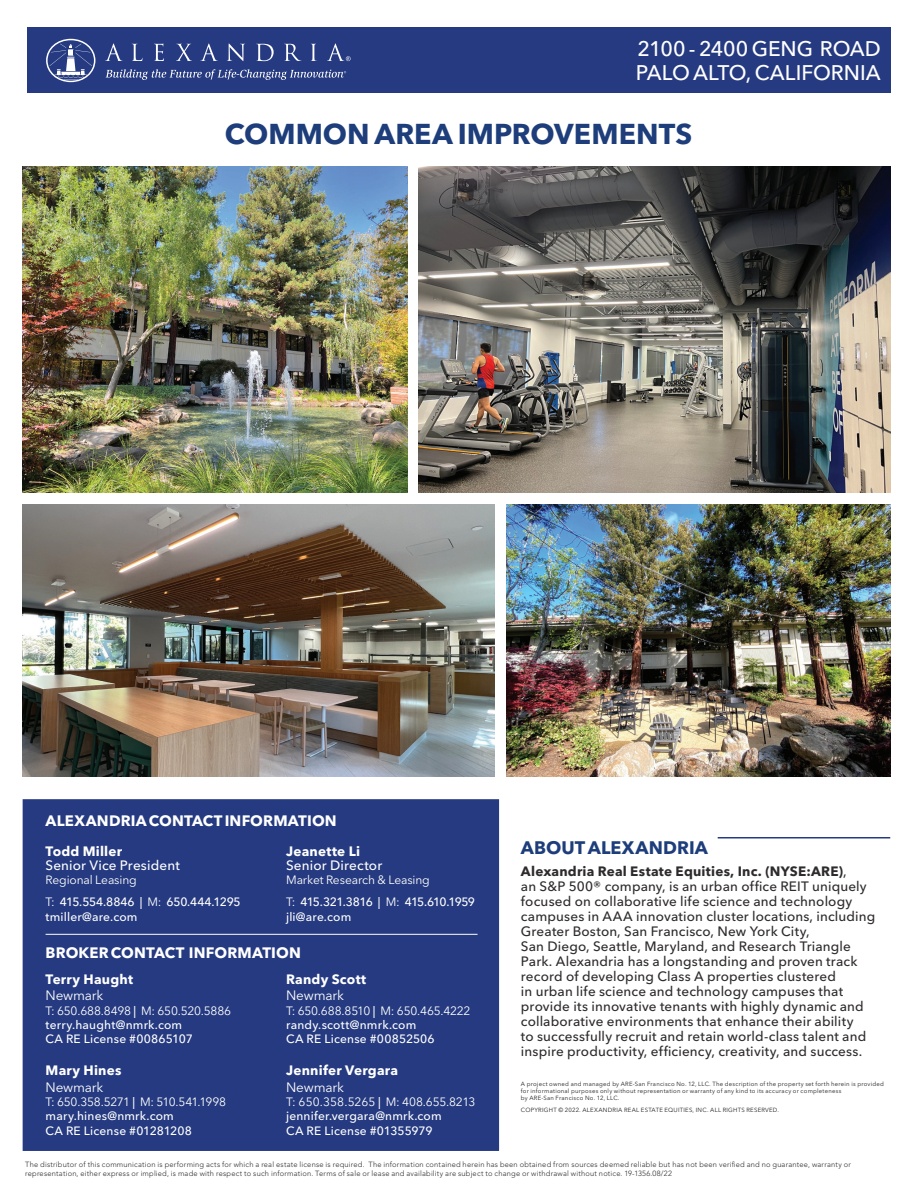
<style>
.page{position:relative;width:918px;height:1188px;background:#fff}
.page>*{position:absolute;margin:0;border:0;box-sizing:border-box;transform-origin:0 0}
.t1{font:700 28.5px "Avenir Next LT Pro";color:#1d3d7b}
.t2{font:500 21px/24px "Avenir Next LT Pro";color:#fff}
.t3{font:700 18px "Avenir Next LT Pro";letter-spacing:.005em;color:#1d3d7b}
.t4{font:700 15px "Avenir Next LT Pro";letter-spacing:.01em;color:#fff}
.t5{font:500 13.5px/15px "Avenir Next LT Pro";letter-spacing:.01em;color:#2e2b2c}
.t6{font:700 13.5px "Avenir Next LT Pro";letter-spacing:.015em;color:#fff}
.t7{font:500 13.5px "Avenir Next LT Pro";letter-spacing:.01em;color:#fff}
.t8{font:13.5px "Avenir Next LT Pro";letter-spacing:-.015em;color:#fff}
.t9{font:500 12px/14.4px "Avenir Next LT Pro";letter-spacing:.015em;color:#fff}
.t10{font:12px/21.8px "Avenir Next LT Pro";letter-spacing:-.01em;color:#fff}
.t11{font:500 12px/21.8px "Avenir Next LT Pro";letter-spacing:-.02em;color:#fff}
.t12{font:300 7.5px/9px "Avenir LT Std";letter-spacing:.025em;color:#2e2b2c}
.t13{font:6px/7.2px "Avenir Next LT Pro";letter-spacing:.035em;color:#231f20}
.s1{font-weight:700}
.s2{font-weight:400}
.s3{font-weight:500}
</style>
<div class="page">
<div style="left:27px;top:28px;width:863px;height:65px;background:#253a80"></div>
<img style="left:419px;top:166px;width:471px;height:326px">
<img style="left:23px;top:504px;width:471px;height:273px">
<img style="left:506px;top:504px;width:385px;height:273px">
<img style="left:23px;top:166px;width:384px;height:326px">
<div style="left:23px;top:799px;width:476px;height:352px;background:#253a80"></div>
<hr style="left:46px;top:934px;width:432px;height:1px;background:#fff">
<hr style="left:718px;top:837px;width:172px;height:1px;background:#253a80">
<svg style="left:46px;top:39px;width:49px;height:43px"></svg>
<svg style="left:105px;top:43px;width:246px;height:18px"></svg>
<svg style="left:106px;top:69px;width:240px;height:11px"></svg>
<h2 class="t2" style="left:636px;top:37px;width:246px">2100 - 2400 GENG ROAD<br>PALO ALTO, CALIFORNIA</h2>
<h1 class="t1" style="left:225px;top:117px;width:469px">COMMON AREA IMPROVEMENTS</h1>
<p class="t4" style="left:46px;top:812px;width:293px">ALEXANDRIA CONTACT INFORMATION</p>
<h3 class="t3" style="left:521px;top:837px;width:189px">ABOUT ALEXANDRIA</h3>
<p class="t5" style="left:521px;top:864px;width:356px"><span class="s1">Alexandria Real Estate Equities, Inc. (NYSE:ARE)</span>,<br>an S&amp;P 500® company, is an urban office REIT uniquely focused on collaborative life science and technology campuses in AAA innovation cluster locations, including Greater Boston, San Francisco, New York City,<br>San Diego, Seattle, Maryland, and Research Triangle Park. Alexandria has a longstanding and proven track record of developing Class A properties clustered<br>in urban life science and technology campuses that provide its innovative tenants with highly dynamic and collaborative environments that enhance their ability<br>to successfully recruit and retain world-class talent and inspire productivity, efficiency, creativity, and success.</p>
<p class="t13" style="left:521px;top:1080px;width:365px">A project owned and managed by ARE-San Francisco No. 12, LLC. The description of the property set forth herein is provided for informational purposes only without representation or warranty of any kind to its accuracy or completeness<br>by ARE-San Francisco No. 12, LLC.</p>
<p class="t13" style="left:521px;top:1106px;width:260px">COPYRIGHT © 2022. ALEXANDRIA REAL ESTATE EQUITIES, INC. ALL RIGHTS RESERVED.</p>
<p class="t6" style="left:46px;top:842px;width:78px">Todd Miller</p>
<p class="t7" style="left:46px;top:858px;width:136px">Senior Vice President</p>
<p class="t11" style="left:46px;top:869px;width:197px"><span class="s2">Regional Leasing<br>T:</span> 415.554.8846 | <span class="s2">M:</span> 650.444.1295</p>
<p class="t9" style="left:46px;top:909px;width:94px">tmiller@are.com</p>
<p class="t6" style="left:286px;top:842px;width:75px">Jeanette Li</p>
<p class="t7" style="left:286px;top:858px;width:98px">Senior Director</p>
<p class="t10" style="left:286px;top:869px;width:190px">Market Research &amp; Leasing<br>T: <span class="s3">415.321.3816 |</span> M: <span class="s3">415.610.1959</span></p>
<p class="t9" style="left:286px;top:909px;width:67px">jli@are.com</p>
<p class="t4" style="left:46px;top:944px;width:257px">BROKER CONTACT INFORMATION</p>
<p class="t6" style="left:286px;top:971px;width:82px">Randy Scott</p>
<p class="t8" style="left:286px;top:988px;width:59px">Newmark</p>
<p class="t9" style="left:286px;top:1003px;width:186px"><span class="s2">T: 650.688.8510</span> | <span class="s2">M: 650.465.4222 </span>randy.scott@nmrk.com<br>CA RE License #00852506</p>
<p class="t6" style="left:286px;top:1062px;width:114px">Jennifer Vergara</p>
<p class="t8" style="left:286px;top:1079px;width:59px">Newmark</p>
<p class="t9" style="left:286px;top:1095px;width:191px"><span class="s2">T: 650.358.5265</span> | <span class="s2">M: 408.655.8213 </span>jennifer.vergara@nmrk.com<br>CA RE License #01355979</p>
<p class="t12" style="left:25px;top:1160px;width:827px">The distributor of this communication is performing acts for which a real estate license is required. The information contained herein has been obtained from sources deemed reliable but has not been verified and no guarantee, warranty or representation, either express or implied, is made with respect to such information. Terms of sale or lease and availability are subject to change or withdrawal without notice. 19-1356.08/22</p>
<p class="t6" style="left:46px;top:971px;width:89px">Terry Haught</p>
<p class="t8" style="left:46px;top:988px;width:59px">Newmark</p>
<p class="t9" style="left:46px;top:1003px;width:187px"><span class="s2">T: 650.688.8498</span> | <span class="s2">M: 650.520.5886 </span>terry.haught@nmrk.com<br>CA RE License #00865107</p>
<p class="t6" style="left:46px;top:1062px;width:77px">Mary Hines</p>
<p class="t8" style="left:46px;top:1079px;width:59px">Newmark</p>
<p class="t9" style="left:46px;top:1095px;width:182px"><span class="s2">T: 650.358.5271</span> | <span class="s2">M: 510.541.1998 </span>mary.hines@nmrk.com<br>CA RE License #01281208</p>
</div>
